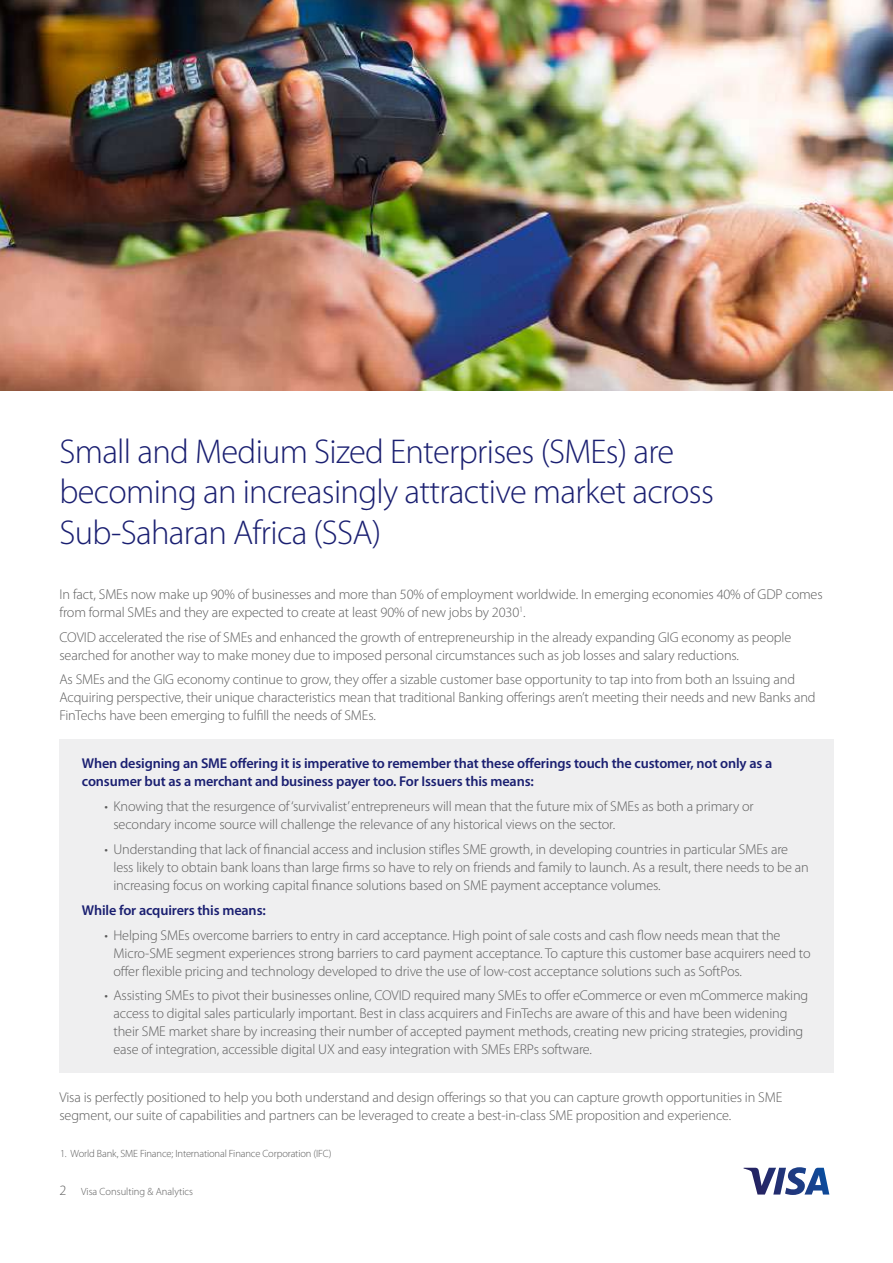
<style>
.page{position:relative;width:893px;height:1263px;background:#fff}
.page>*{position:absolute;margin:0;border:0;box-sizing:border-box;transform-origin:0 0}
.t1{font:300 34.5px/40.5px "Myriad Pro";letter-spacing:-.02em;color:#1a1f71}
.t2{font:300 14.25px/18px "Myriad Pro";letter-spacing:-.01em;color:#5c5c5c}
.t3{font:600 14.25px/18px "Myriad Pro";letter-spacing:-.01em;color:#1a1f71}
.t4{font:300 10.5px "Myriad Pro";letter-spacing:-.015em;color:#5c5c5c}
.s1{font-size:14.25px}
</style>
<div class="page">
<svg style="left:743px;top:1167px;width:86px;height:28px"></svg>
<div style="left:60px;top:739px;width:774px;height:333px;background:#efeff0"></div>
<img style="left:0;top:0;width:893px;height:390px">
<h1 class="t1" style="left:59px;top:431px;width:656px">Small and Medium Sized Enterprises (SMEs) are becoming an increasingly attractive market across<br>Sub-Saharan Africa (SSA)</h1>
<p class="t2" style="left:59px;top:585px;width:765px">In fact, SMEs now make up 90% of businesses and more than 50% of employment worldwide. In emerging economies 40% of GDP comes from formal SMEs and they are expected to create at least 90% of new jobs by 2030<sup>1</sup>.</p>
<p class="t2" style="left:59px;top:628px;width:733px">COVID accelerated the rise of SMEs and enhanced the growth of entrepreneurship in the already expanding GIG economy as people searched for another way to make money due to imposed personal circumstances such as job losses and salary reductions.</p>
<p class="t2" style="left:59px;top:671px;width:758px">As SMEs and the GIG economy continue to grow, they offer a sizable customer base opportunity to tap into from both an Issuing and<br>Acquiring perspective, their unique characteristics mean that traditional Banking offerings aren’t meeting their needs and new Banks and<br>FinTechs have been emerging to fulfill the needs of SMEs.</p>
<p class="t3" style="left:82px;top:754px;width:692px">When designing an SME offering it is imperative to remember that these offerings touch the customer, not only as a consumer but as a merchant and business payer too. For Issuers this means:</p>
<p class="t2" style="left:113px;top:797px;width:642px;text-indent:-9px">• Knowing that the resurgence of ‘survivalist’ entrepreneurs will mean that the future mix of SMEs as both a primary or secondary income source will challenge the relevance of any historical views on the sector.</p>
<p class="t2" style="left:113px;top:840px;width:697px;text-indent:-9px">• Understanding that lack of financial access and inclusion stifles SME growth, in developing countries in particular SMEs are less likely to obtain bank loans than large firms so have to rely on friends and family to launch. As a result, there needs to be an increasing focus on working capital finance solutions based on SME payment acceptance volumes.</p>
<p class="t3" style="left:82px;top:900px;width:185px">While for acquirers this means:</p>
<p class="t2" style="left:113px;top:926px;width:699px;text-indent:-9px">• Helping SMEs overcome barriers to entry in card acceptance. High point of sale costs and cash flow needs mean that the<br>Micro-SME segment experiences strong barriers to card payment acceptance. To capture this customer base acquirers need to offer flexible pricing and technology developed to drive the use of low-cost acceptance solutions such as SoftPos.</p>
<p class="t2" style="left:113px;top:986px;width:696px;text-indent:-9px">• Assisting SMEs to pivot their businesses online, COVID required many SMEs to offer eCommerce or even mCommerce making access to digital sales particularly important. Best in class acquirers and FinTechs are aware of this and have been widening their SME market share by increasing their number of accepted payment methods, creating new pricing strategies, providing ease of integration, accessible digital UX and easy integration with SMEs ERPs software.</p>
<p class="t2" style="left:59px;top:1088px;width:724px">Visa is perfectly positioned to help you both understand and design offerings so that you can capture growth opportunities in SME segment, our suite of capabilities and partners can be leveraged to create a best-in-class SME proposition and experience.</p>
<p class="t4" style="left:60px;top:1147px;width:273px">1. World Bank, SME Finance; International Finance Corporation (IFC)</p>
<p class="t4" style="left:59px;top:1185px;width:135px"><span class="s1">2</span> Visa Consulting &amp; Analytics</p>
</div>
